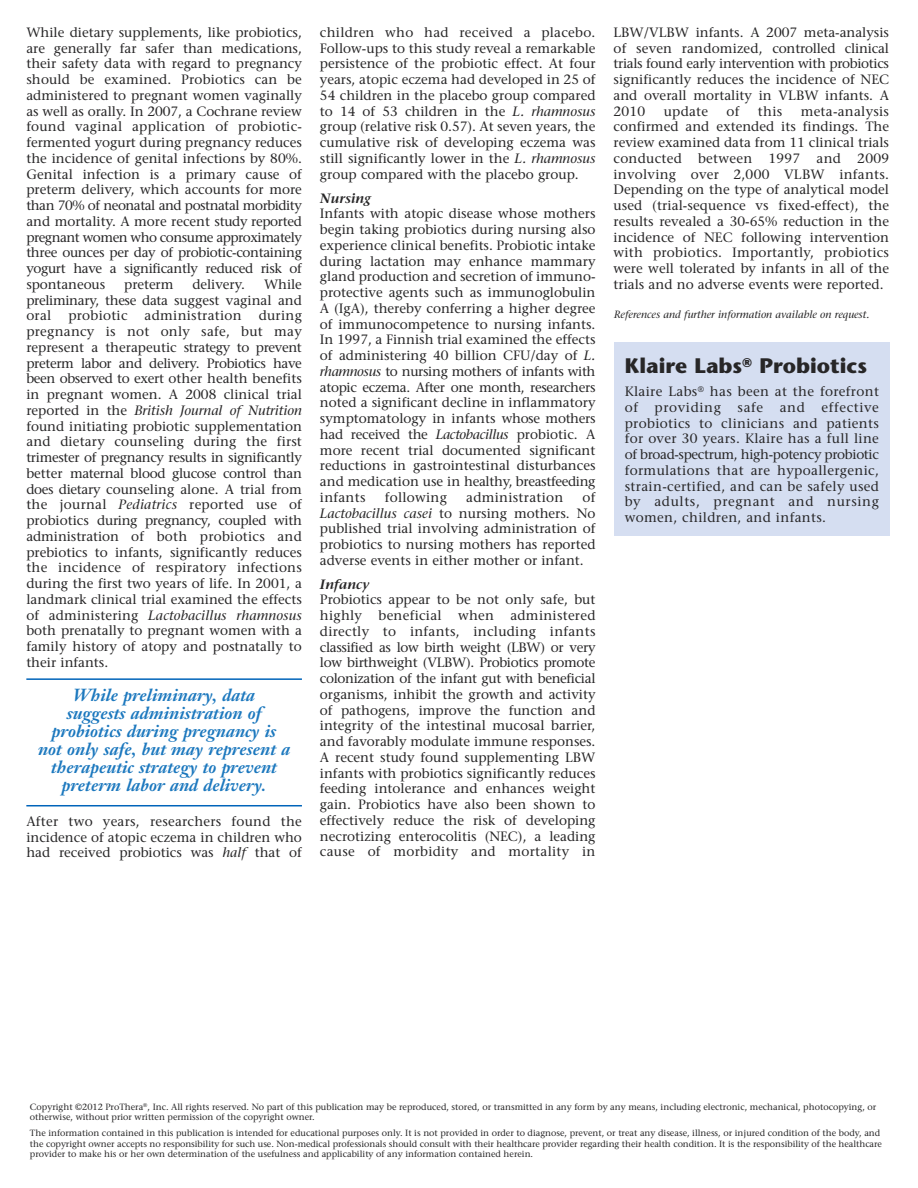
<style>
.page{position:relative;width:918px;height:1188px;background:#fff}
.page>*{position:absolute;margin:0;border:0;box-sizing:border-box;transform-origin:0 0}
.t1{font:700 21px "Stone Sans";color:#272627}
.t2{font:italic 700 17.25px/18px "Janson Text";color:#1c78be;text-align:center}
.t3{font:13.5px/15.8px "Stone Serif";color:#272627;text-align:justify}
.t4{font:13.5px "Stone Serif";letter-spacing:.02em;color:#272627}
.t5{font:italic 600 13.5px "Stone Serif";color:#272627}
.t6{font:italic 10.5px "Stone Serif";color:#272627}
.t7{font:9px/10.5px "Stone Serif";color:#272627}
.s1{font-style:italic}
</style>
<div class="page">
<hr style="left:26px;top:678px;width:276px;height:2px;background:#0064ba">
<hr style="left:26px;top:805px;width:276px;height:1px;background:#0064ba">
<div style="left:614px;top:342px;width:276px;height:193px;background:#d5def1"></div>
<p class="t3" style="left:26px;top:26px;width:277px">While dietary supplements, like probiotics, are generally far safer than medications, their safety data with regard to pregnancy should be examined. Probiotics can be administered to pregnant women vaginally as well as orally. In 2007, a Cochrane review found vaginal application of probiotic&shy;fermented yogurt during pregnancy reduces the incidence of genital infections by 80%.<br>Genital infection is a primary cause of preterm delivery, which accounts for more than 70% of neonatal and postnatal morbidity and mortality. A more recent study reported pregnant women who consume approximately three ounces per day of probiotic-containing yogurt have a significantly reduced risk of spontaneous</p>
<p class="t3" style="left:26px;top:278px;width:277px;text-indent:238px">While preliminary, these data suggest vaginal and oral</p>
<p class="t3" style="left:124px;top:278px;width:51px">preterm</p>
<p class="t3" style="left:193px;top:278px;width:54px">delivery.</p>
<p class="t3" style="left:26px;top:309px;width:277px;text-indent:232px">during pregnancy is not only safe, but may represent a therapeutic strategy to prevent preterm labor and delivery. Probiotics have been observed to exert other health benefits in pregnant women. A 2008 clinical trial reported in the <span class="s1">British Journal of Nutrition </span>found initiating probiotic supplementation and dietary counseling during the first trimester of pregnancy results in significantly better maternal blood glucose control than does dietary counseling alone. A trial from the journal <span class="s1">Pediatrics</span> reported use of probiotics during pregnancy, coupled with administration of both probiotics and prebiotics to infants, significantly reduces the incidence of respiratory infections during the first two years of life. In 2001, a landmark clinical trial examined the effects of administering <span class="s1">Lactobacillus rhamnosus </span>both prenatally to pregnant women with a family history of atopy and postnatally to their infants.</p>
<p class="t2" style="left:38px;top:688px;width:254px">While preliminary, data<br>suggests administration of probiotics during pregnancy is not only safe, but may represent a therapeutic strategy to prevent preterm labor and delivery.</p>
<p class="t3" style="left:26px;top:815px;width:277px">After two years, researchers found the incidence of atopic eczema in children who had received probiotics was <span class="s1">half</span> that of</p>
<p class="t4" style="left:68px;top:311px;width:61px">probiotic</p>
<p class="t4" style="left:145px;top:311px;width:99px">administration</p>
<p class="t3" style="left:320px;top:26px;width:277px">children who had received a placebo.<br>Follow-ups to this study reveal a remarkable persistence of the probiotic effect. At four years, atopic eczema had developed in 25 of 54 children in the placebo group compared to 14 of 53 children in the <span class="s1">L. rhamnosus </span>group (relative risk 0.57). At seven years, the cumulative risk of developing eczema was still significantly lower in the <span class="s1">L. rhamnosus </span>group compared with the placebo group.</p>
<p class="t5" style="left:320px;top:193px;width:52px">Nursing</p>
<p class="t3" style="left:320px;top:207px;width:277px">Infants with atopic disease whose mothers begin taking probiotics during nursing also experience clinical benefits. Probiotic intake during lactation may enhance mammary gland production and secretion of immuno&shy;protective agents such as immunoglobulin A (IgA), thereby conferring a higher degree of immunocompetence to nursing infants.<br>In 1997, a Finnish trial examined the effects of administering 40 billion CFU/day of <span class="s1">L. rhamnosus</span> to nursing mothers of infants with atopic eczema. After one month, researchers noted a significant decline in inflammatory symptomatology in infants whose mothers had received the <span class="s1">Lactobacillus</span> probiotic. A more recent trial documented significant reductions in gastrointestinal disturbances and medication use in healthy, breastfeeding infants</p>
<p class="t3" style="left:320px;top:491px;width:277px;text-indent:263px">of <span class="s1">Lactobacillus casei</span> to nursing mothers. No published trial involving administration of probiotics to nursing mothers has reported adverse events in either mother or infant.</p>
<p class="t5" style="left:320px;top:579px;width:51px">Infancy</p>
<p class="t3" style="left:320px;top:593px;width:277px">Probiotics appear to be not only safe, but highly beneficial when administered directly to infants, including infants classified as low birth weight (LBW) or very low birthweight (VLBW). Probiotics promote colonization of the infant gut with beneficial organisms, inhibit the growth and activity of pathogens, improve the function and integrity of the intestinal mucosal barrier, and favorably modulate immune responses.<br>A recent study found supplementing LBW infants with probiotics significantly reduces feeding intolerance and enhances weight gain. Probiotics have also been shown to effectively reduce the risk of developing necrotizing enterocolitis (NEC), a leading cause of morbidity and mortality in</p>
<p class="t4" style="left:385px;top:492px;width:64px">following</p>
<p class="t4" style="left:466px;top:492px;width:99px">administration</p>
<p class="t3" style="left:614px;top:26px;width:277px">LBW/VLBW infants. A 2007 meta-analysis of seven randomized, controlled clinical trials found early intervention with probiotics significantly reduces the incidence of NEC and overall mortality in VLBW infants. A 2010</p>
<p class="t3" style="left:664px;top:105px;width:46px">update</p>
<p class="t3" style="left:727px;top:105px;width:14px">of</p>
<p class="t3" style="left:758px;top:105px;width:26px">this</p>
<p class="t3" style="left:614px;top:105px;width:277px;text-indent:187px">meta-analysis confirmed and extended its findings. The review examined data from 11 clinical trials conducted between 1997 and 2009 involving over 2,000 VLBW infants.<br>Depending on the type of analytical model used (trial-sequence vs fixed-effect), the results revealed a 30-65% reduction in the incidence of NEC following intervention with probiotics. Importantly, probiotics were well tolerated by infants in all of the trials and no adverse events were reported.</p>
<p class="t6" style="left:614px;top:311px;width:257px">References and further information available on request.</p>
<h1 class="t1" style="left:625px;top:357px;width:244px">Klaire Labs<sup>®</sup> Probiotics</h1>
<p class="t3" style="left:625px;top:385px;width:256px">Klaire Labs<sup>®</sup> has been at the forefront of providing safe and effective probiotics to clinicians and patients for over 30 years. Klaire has a full line of broad-spectrum, high-potency probiotic formulations that are hypoallergenic, strain-certified, and can be safely used by adults, pregnant and nursing women, children, and infants.</p>
<p class="t7" style="left:30px;top:1102px;width:848px">Copyright ©2012 ProThera<sup>®</sup>, Inc. All rights reserved. No part of this publication may be reproduced, stored, or transmitted in any form by any means, including electronic, mechanical, photocopying, or otherwise, without prior written permission of the copyright owner.</p>
<p class="t7" style="left:30px;top:1129px;width:854px">The information contained in this publication is intended for educational purposes only. It is not provided in order to diagnose, prevent, or treat any disease, illness, or injured condition of the body, and the copyright owner accepts no responsibility for such use. Non-medical professionals should consult with their healthcare provider regarding their health condition. It is the responsibility of the healthcare provider to make his or her own determination of the usefulness and applicability of any information contained herein.</p>
</div>
